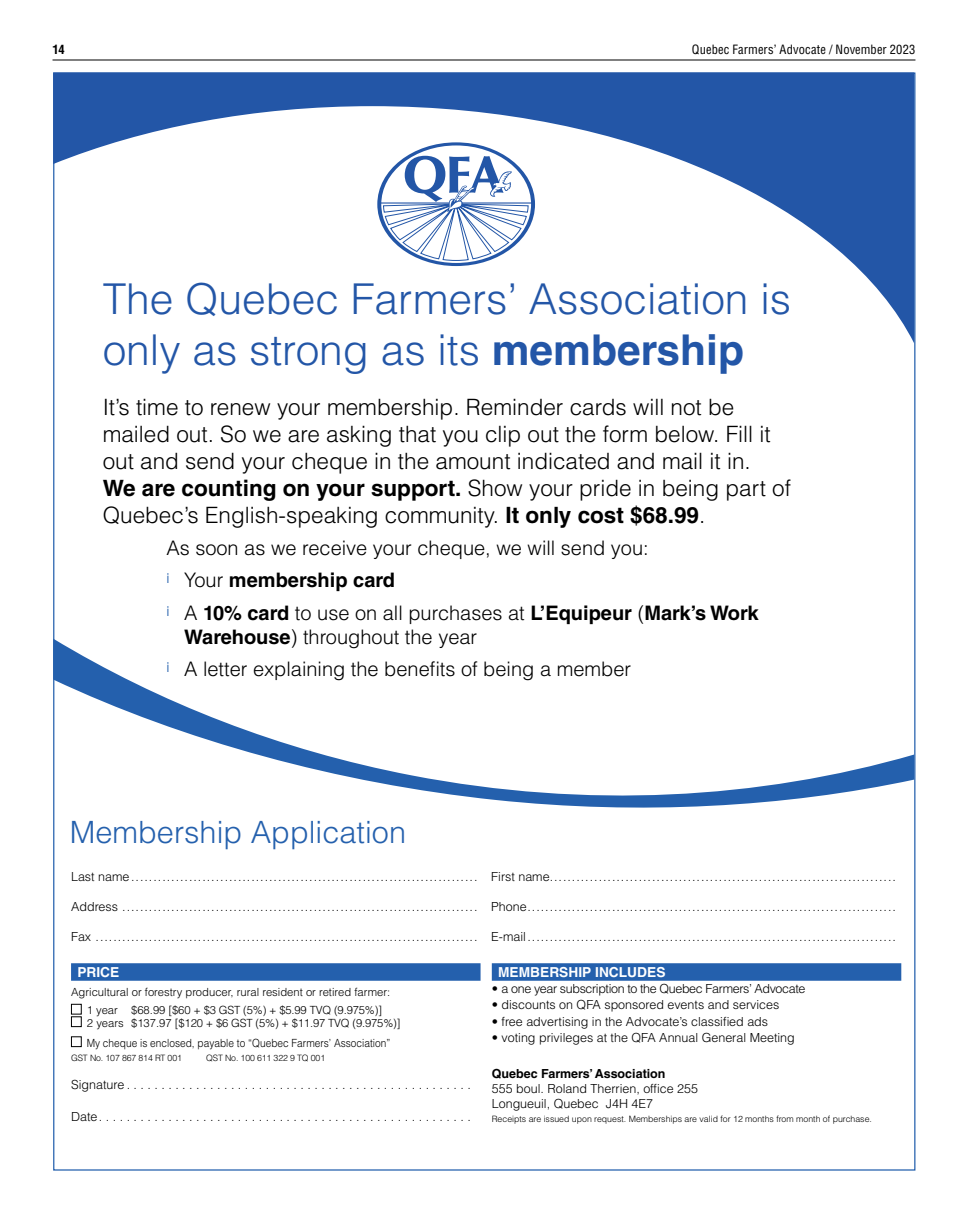
<style>
.page{position:relative;width:968px;height:1215px;background:#fff}
.page>*{position:absolute;margin:0;border:0;box-sizing:border-box;transform-origin:0 0}
.t1{font:300 42.5px/51px "Helvetica LT Std";color:#2356a7}
.t2{font:300 30.75px "Helvetica LT Std";color:#2460ad}
.t3{font:300 22.5px/27px "Helvetica LT Std";color:#000}
.t4{font:300 20px/32.5px "Helvetica LT Std";color:#000}
.t5{font:700 13.75px "Helvetica LT Std";color:#fff}
.t6{font:300 12.5px/15px "Helvetica LT Std";color:#000}
.t7{font:300 12.5px "Helvetica LT Std";letter-spacing:-.03em;color:#000}
.t8{font:condensed 12.5px "Helvetica LT Std";letter-spacing:.01em;color:#000}
.t9{font:700 12.5px "Helvetica LT Std";color:#000}
.t10{font:700 condensed 12.5px "Helvetica LT Std";color:#000}
.t11{font:300 11.25px/18.8px "Helvetica LT Std";color:#000}
.t12{font:300 8.75px "Helvetica LT Std";color:#000}
.s1{font-weight:700}
</style>
<div class="page">
<hr style="left:52px;top:60px;width:863px;height:1px;background:#000">
<div style="left:71px;top:963px;width:409px;height:18px;background:#2460ad"></div>
<div style="left:71px;top:1004px;width:11px;height:11px;border:1px solid #000"></div>
<div style="left:71px;top:1016px;width:11px;height:11px;border:1px solid #000"></div>
<div style="left:71px;top:1036px;width:11px;height:11px;border:1px solid #000"></div>
<div style="left:492px;top:963px;width:409px;height:18px;background:#2460ad"></div>
<svg style="left:53px;top:73px;width:861px;height:270px"></svg>
<svg style="left:53px;top:639px;width:861px;height:176px"></svg>
<svg style="left:167px;top:662px;width:2px;height:10px"></svg>
<p class="t10" style="left:52px;top:42px;width:14px">14</p>
<p class="t8" style="left:692px;top:42px;width:225px">Quebec Farmers’ Advocate / November 2023</p>
<h1 class="t1" style="left:103px;top:273px;width:690px">The Quebec Farmers’ Association is only as strong as its <span class="s1">membership</span></h1>
<p class="t3" style="left:103px;top:393px;width:689px">It’s time to renew your membership. Reminder cards will not be mailed out. So we are asking that you clip out the form below. Fill it out and send your cheque in the amount indicated and mail it in.<br><span class="s1">We are counting on your support.</span> Show your pride in being part of Quebec’s English-speaking community. <span class="s1">It only cost $68.99</span>.</p>
<h3 class="t4" style="left:184px;top:531px;width:576px;text-indent:-18px">As soon as we receive your cheque, we will send you:<br>Your <span class="s1">membership card<br></span>A <span class="s1">10% card</span> to use on all purchases at <span class="s1">L’Equipeur</span> (<span class="s1">Mark’s Work</span></h3>
<h3 class="t4" style="left:184px;top:620px;width:448px"><span class="s1">Warehouse</span>) throughout the year<br>A letter explaining the benefits of being a member</h3>
<h2 class="t2" style="left:70px;top:813px;width:338px">Membership Application</h2>
<p class="t6" style="left:71px;top:869px;width:826px">Last name.............................................................................. First name..............................................................................</p>
<p class="t6" style="left:71px;top:899px;width:826px">Address ................................................................................ Phone...................................................................................</p>
<p class="t6" style="left:71px;top:929px;width:826px">Fax ...................................................................................... E-mail...................................................................................</p>
<p class="t5" style="left:77px;top:964px;width:44px">PRICE</p>
<p class="t11" style="left:87px;top:982px;width:305px;text-indent:-16px">Agricultural or forestry producer, rural resident or retired farmer:<br>1 year $68.99 [$60 + $3 GST (5%) + $5.99 TVQ (9.975%)]</p>
<p class="t11" style="left:87px;top:1013px;width:315px;line-height:20px">2 years $137.97 [$120 + $6 GST (5%) + $11.97 TVQ (9.975%)]<br>My cheque is enclosed, payable to “Quebec Farmers’ Association”</p>
<p class="t12" style="left:71px;top:1053px;width:112px">GST No. 107 867 814 RT 001</p>
<p class="t12" style="left:206px;top:1053px;width:121px">QST No. 100 611 322 9 TQ 001</p>
<p class="t6" style="left:71px;top:1077px;width:401px">Signature..................................................</p>
<p class="t6" style="left:71px;top:1109px;width:401px">Date......................................................</p>
<p class="t5" style="left:498px;top:964px;width:169px">MEMBERSHIP INCLUDES</p>
<p class="t7" style="left:492px;top:981px;width:315px">• a one year subscription to the Quebec Farmers’ Advocate</p>
<p class="t6" style="left:492px;top:997px;width:289px">• discounts on QFA sponsored events and services</p>
<p class="t6" style="left:492px;top:1014px;width:278px">• free advertising in the Advocate’s classified ads</p>
<p class="t6" style="left:492px;top:1030px;width:304px">• voting privileges at the QFA Annual General Meeting</p>
<p class="t9" style="left:492px;top:1066px;width:175px">Quebec Farmers’ Association</p>
<p class="t6" style="left:492px;top:1081px;width:208px">555 boul. Roland Therrien, office 255<br>Longueuil, Quebec J4H 4E7</p>
<p class="t12" style="left:492px;top:1113px;width:381px">Receipts are issued upon request. Memberships are valid for 12 months from month of purchase.</p>
</div>
